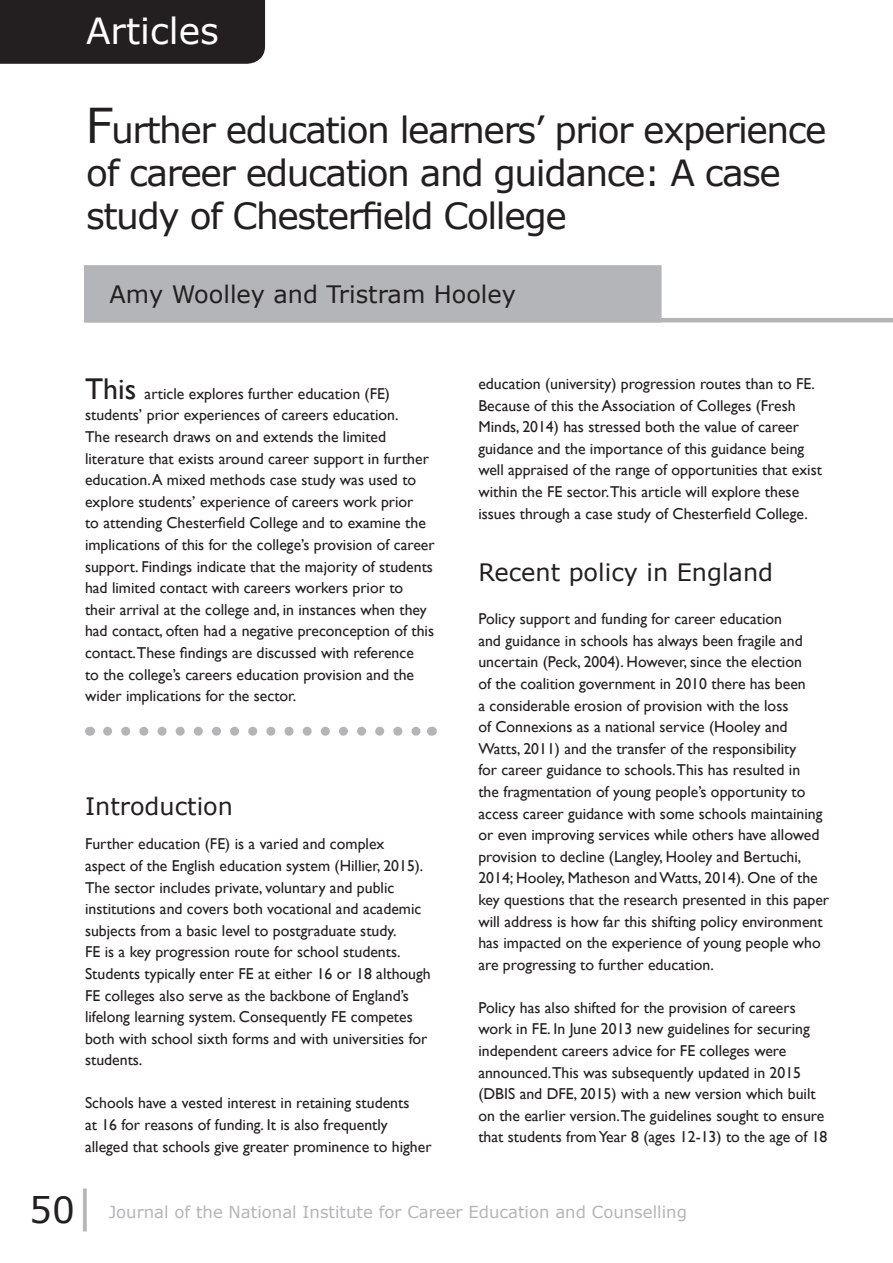
<style>
.page{position:relative;width:893px;height:1263px;background:#fff}
.page>*{position:absolute;margin:0;border:0;box-sizing:border-box;transform-origin:0 0}
.Heading_1{font:36px/43.2px "Verdana";letter-spacing:-.04em;color:#231f20}
.t1{font:36px "Verdana";color:#fff}
.Heading_2{font:24px "Verdana";color:#231f20}
.Authors{font:24px "Verdana";color:#231f20}
.t2{font:16.5px "Verdana";color:#b4b5b8}
.nested-bold{font:15.75px/21.6px "Gill Sans";color:#231f20}
.s1{font-size:48px}
.s2{font-size:30px}
.s3{font-size:45px;color:#b4b5b8}
</style>
<div class="page">
<div style="left:0;top:0;width:265px;height:64px;background:#231f20"></div>
<svg style="left:108px;top:727px;width:313px;height:9px"></svg>
<hr style="left:85px;top:318px;width:808px;height:4px;background:#b4b5b8">
<div style="left:84px;top:265px;width:578px;height:57px;background:#b4b5b8"></div>
<h1 class="t1" style="left:86px;top:6px;width:134px">Articles</h1>
<p class="Heading_1" style="left:85px;top:108px;width:743px"><span class="s1">F</span>urther education learners’ prior experience of career education and guidance: A case study of Chesterfield College</p>
<p class="Authors" style="left:110px;top:278px;width:408px">Amy Woolley and Tristram Hooley</p>
<p class="nested-bold" style="left:85px;top:383px;width:351px"><span class="s2">This</span> article explores further education (FE) students’ prior experiences of careers education.<br>The research draws on and extends the limited literature that exists around career support in further education. A mixed methods case study was used to explore students’ experience of careers work prior<br>to attending Chesterfield College and to examine the implications of this for the college’s provision of career support. Findings indicate that the majority of students had limited contact with careers workers prior to their arrival at the college and, in instances when they had contact, often had a negative preconception of this contact.These findings are discussed with reference<br>to the college’s careers education provision and the wider implications for the sector.</p>
<p class="Heading_2" style="left:85px;top:790px;width:150px">Introduction</p>
<p class="nested-bold" style="left:85px;top:834px;width:347px">Further education (FE) is a varied and complex<br>aspect of the English education system (Hillier, 2015).<br>The sector includes private, voluntary and public institutions and covers both vocational and academic subjects from a basic level to postgraduate study.<br>FE is a key progression route for school students.<br>Students typically enter FE at either 16 or 18 although FE colleges also serve as the backbone of England’s lifelong learning system. Consequently FE competes both with school sixth forms and with universities for students.</p>
<p class="nested-bold" style="left:85px;top:1092px;width:348px">Schools have a vested interest in retaining students<br>at 16 for reasons of funding. It is also frequently alleged that schools give greater prominence to higher</p>
<p class="nested-bold" style="left:478px;top:373px;width:345px">education (university) progression routes than to FE.<br>Because of this the Association of Colleges (Fresh Minds, 2014) has stressed both the value of career guidance and the importance of this guidance being well appraised of the range of opportunities that exist within the FE sector.This article will explore these issues through a case study of Chesterfield College.</p>
<p class="Heading_2" style="left:478px;top:556px;width:296px">Recent policy in England</p>
<p class="nested-bold" style="left:478px;top:608px;width:352px">Policy support and funding for career education<br>and guidance in schools has always been fragile and uncertain (Peck, 2004). However, since the election<br>of the coalition government in 2010 there has been<br>a considerable erosion of provision with the loss<br>of Connexions as a national service (Hooley and Watts, 2011) and the transfer of the responsibility<br>for career guidance to schools.This has resulted in<br>the fragmentation of young people’s opportunity to access career guidance with some schools maintaining or even improving services while others have allowed provision to decline (Langley, Hooley and Bertuchi, 2014; Hooley, Matheson and Watts, 2014). One of the key questions that the research presented in this paper will address is how far this shifting policy environment has impacted on the experience of young people who are progressing to further education.</p>
<p class="nested-bold" style="left:478px;top:997px;width:351px">Policy has also shifted for the provision of careers work in FE. In June 2013 new guidelines for securing independent careers advice for FE colleges were announced.This was subsequently updated in 2015 (DBIS and DFE, 2015) with a new version which built on the earlier version.The guidelines sought to ensure that students from Year 8 (ages 12-13) to the age of 18</p>
<h1 class="Heading_1" style="left:29px;top:1187px;width:68px">50<span class="s3">|</span></h1>
<p class="t2" style="left:109px;top:1200px;width:580px">Journal of the National Institute for Career Education and Counselling</p>
</div>
